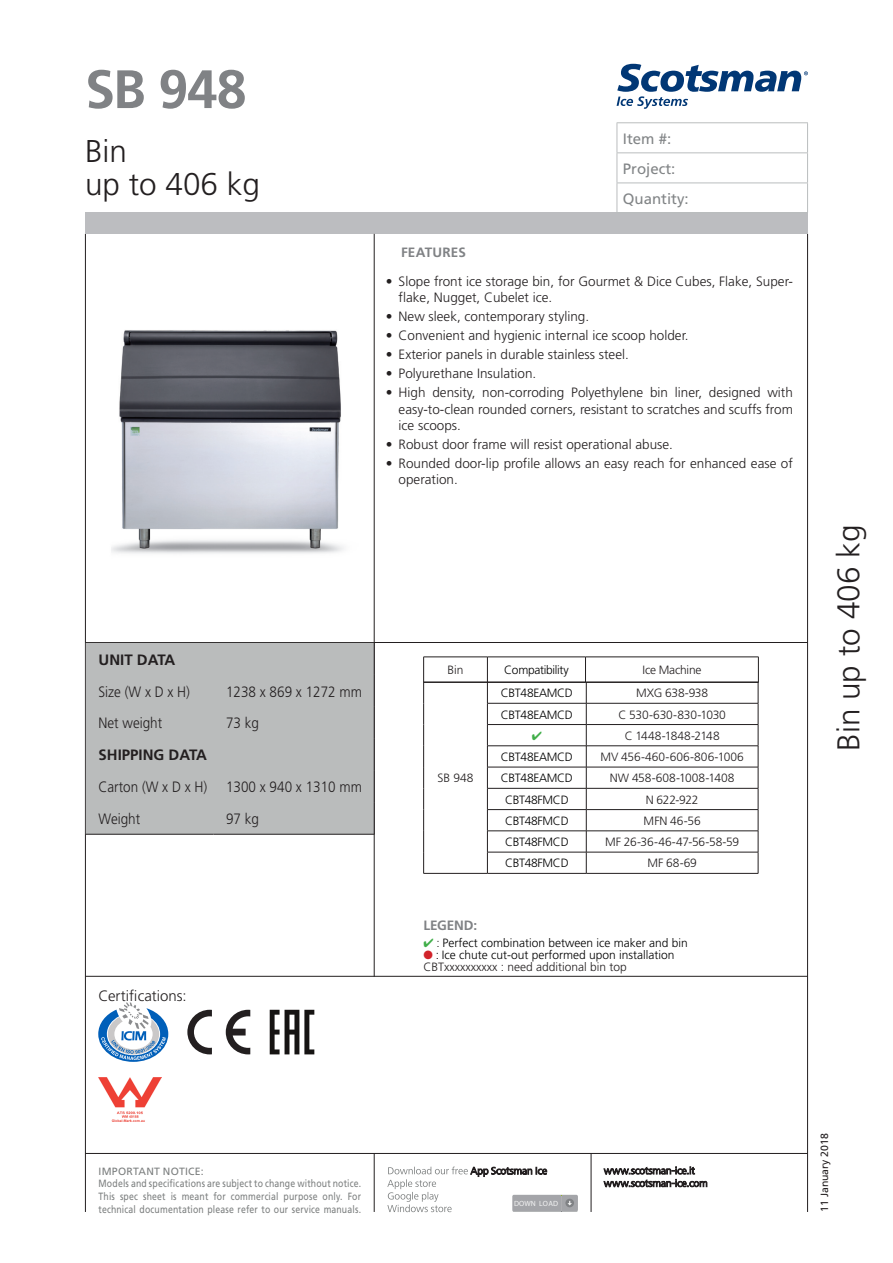
<style>
.page{position:relative;width:893px;height:1263px;background:#fff}
.page>*{position:absolute;margin:0;border:0;box-sizing:border-box;transform-origin:0 0}
.Note_fondo_pagina{font:700 54px "Frutiger";color:#808285}
.Sottotitolo{font:300 31.5px "Frutiger";color:#231f20}
.Note_fondo_pagina-2{font:300 15px "Frutiger";color:#231f20;scale:.9 1}
.t1{font:15px "Frutiger";color:#818486}
.t2{font:700 15px "Frutiger";color:#231f20}
.Note_fondo_pagina-3{font:300 15px "Frutiger";color:#231f20}
.t3{font:300 13.5px/16.2px "Frutiger";color:#231f20}
.Note_fondo_pagina-4{font:700 13.5px "Frutiger";letter-spacing:-.005em;color:#808285}
.Tabella_testo_light{font:300 12px "Frutiger";color:#231f20}
.Tabella_testo_light-2{font:300 12px "Frutiger";letter-spacing:-.025em;color:#000}
.Tabella_testo_light-3{font:300 12px "Frutiger";color:#000}
.Note_fondo_pagina-5{font:300 12px "Frutiger";letter-spacing:-.02em;color:#231f20}
.Note_fondo_pagina-6{font:10.5px/12.6px "Frutiger";letter-spacing:.02em;color:#7c7f7f;text-align:justify;scale:.83 1}
.Note_fondo_pagina-7{font:10.5px "Frutiger";letter-spacing:.02em;color:#7c7f7f}
.t4{font:10.5px "Frutiger";color:#231f20}
.t5{font:7.5px "Myriad Pro";color:#f5f5f5}
.s1{color:#40ae49}
.s2{color:#231f20}
.s3{color:#d1232a}
</style>
<div class="page">
<hr style="left:85px;top:234px;width:1px;height:978px;background:#231f20">
<hr style="left:807px;top:234px;width:1px;height:978px;background:#231f20">
<hr style="left:85px;top:1153px;width:722px;height:1px;background:#231f20">
<hr style="left:591px;top:1153px;width:1px;height:59px;background:#231f20">
<hr style="left:374px;top:1153px;width:1px;height:59px;background:#231f20">
<svg style="left:617px;top:64px;width:191px;height:45px"></svg>
<div style="left:85px;top:213px;width:723px;height:21px;background:#bcbdc0"></div>
<hr style="left:374px;top:234px;width:1px;height:743px;background:#231f20">
<hr style="left:85px;top:642px;width:722px;height:1px;background:#231f20">
<hr style="left:85px;top:976px;width:722px;height:1px;background:#231f20">
<svg style="left:603px;top:1166px;width:104px;height:21px"></svg>
<svg style="left:387px;top:1166px;width:191px;height:46px"></svg>
<hr style="left:617px;top:122px;width:191px;height:1px;background:#babdbe">
<svg style="left:617px;top:123px;width:1px;height:29px"></svg>
<svg style="left:807px;top:123px;width:1px;height:29px"></svg>
<hr style="left:617px;top:152px;width:191px;height:1px;background:#babdbe">
<hr style="left:617px;top:153px;width:1px;height:30px;background:#babdbe">
<hr style="left:807px;top:153px;width:1px;height:30px;background:#babdbe">
<hr style="left:617px;top:183px;width:191px;height:1px;background:#babdbe">
<hr style="left:617px;top:183px;width:1px;height:30px;background:#babdbe">
<hr style="left:807px;top:183px;width:1px;height:30px;background:#babdbe">
<hr style="left:423px;top:657px;width:64px;height:1px;background:#231f20">
<hr style="left:487px;top:657px;width:98px;height:1px;background:#231f20">
<hr style="left:585px;top:657px;width:174px;height:1px;background:#231f20">
<img style="left:111px;top:330px;width:233px;height:224px">
<div style="left:86px;top:643px;width:288px;height:191px;background:#babcbc"></div>
<hr style="left:86px;top:834px;width:127px;height:1px;background:#231f20">
<hr style="left:213px;top:834px;width:162px;height:1px;background:#231f20">
<hr style="left:423px;top:682px;width:64px;height:1px;background:#231f20">
<hr style="left:423px;top:873px;width:64px;height:1px;background:#231f20">
<hr style="left:487px;top:682px;width:99px;height:1px;background:#231f20">
<hr style="left:586px;top:682px;width:172px;height:1px;background:#231f20">
<hr style="left:487px;top:703px;width:99px;height:1px;background:#231f20">
<hr style="left:586px;top:703px;width:172px;height:1px;background:#231f20">
<hr style="left:487px;top:724px;width:99px;height:1px;background:#231f20">
<hr style="left:586px;top:724px;width:172px;height:1px;background:#231f20">
<hr style="left:487px;top:745px;width:99px;height:1px;background:#231f20">
<hr style="left:586px;top:745px;width:172px;height:1px;background:#231f20">
<hr style="left:487px;top:767px;width:99px;height:1px;background:#231f20">
<hr style="left:586px;top:767px;width:172px;height:1px;background:#231f20">
<hr style="left:487px;top:788px;width:99px;height:1px;background:#231f20">
<hr style="left:586px;top:788px;width:172px;height:1px;background:#231f20">
<hr style="left:487px;top:809px;width:99px;height:1px;background:#231f20">
<hr style="left:586px;top:809px;width:172px;height:1px;background:#231f20">
<hr style="left:487px;top:830px;width:99px;height:1px;background:#231f20">
<hr style="left:586px;top:830px;width:172px;height:1px;background:#231f20">
<hr style="left:487px;top:852px;width:99px;height:1px;background:#231f20">
<svg style="left:487px;top:657px;width:1px;height:216px"></svg>
<hr style="left:586px;top:852px;width:172px;height:1px;background:#231f20">
<svg style="left:585px;top:657px;width:2px;height:216px"></svg>
<svg style="left:758px;top:657px;width:1px;height:216px"></svg>
<hr style="left:487px;top:873px;width:99px;height:1px;background:#231f20">
<hr style="left:586px;top:873px;width:172px;height:1px;background:#231f20">
<svg style="left:423px;top:657px;width:1px;height:216px"></svg>
<svg style="left:99px;top:1002px;width:69px;height:60px"></svg>
<svg style="left:226px;top:1010px;width:24px;height:44px"></svg>
<svg style="left:188px;top:1010px;width:24px;height:44px"></svg>
<svg style="left:270px;top:1010px;width:44px;height:44px"></svg>
<img style="left:99px;top:1077px;width:62px;height:45px">
<p class="Note_fondo_pagina" style="left:85px;top:58px;width:163px">SB 948</p>
<p class="Sottotitolo" style="left:85px;top:134px;width:44px">Bin</p>
<p class="Sottotitolo" style="left:85px;top:167px;width:177px">up to 406 kg</p>
<p class="Note_fondo_pagina-4" style="left:401px;top:244px;width:66px">FEATURES</p>
<p class="t1" style="left:623px;top:130px;width:50px">Item #:</p>
<p class="t1" style="left:623px;top:160px;width:54px">Project:</p>
<p class="t1" style="left:623px;top:190px;width:67px">Quantity:</p>
<p class="t3" style="left:399px;top:273px;width:396px;text-indent:-13px">• Slope front ice storage bin, for Gourmet &amp; Dice Cubes, Flake, Super&shy;flake, Nugget, Cubelet ice.</p>
<p class="t3" style="left:386px;top:308px;width:205px">• New sleek, contemporary styling.</p>
<p class="t3" style="left:386px;top:327px;width:304px">• Convenient and hygienic internal ice scoop holder.</p>
<p class="t3" style="left:386px;top:346px;width:245px">• Exterior panels in durable stainless steel.</p>
<p class="t3" style="left:386px;top:366px;width:152px">• Polyurethane Insulation.</p>
<p class="t3" style="left:399px;top:385px;width:396px;text-align:justify;text-indent:-13px">• High density, non-corroding Polyethylene bin liner, designed with easy-to-clean rounded corners, resistant to scratches and scuffs from ice scoops.</p>
<p class="t3" style="left:386px;top:436px;width:289px">• Robust door frame will resist operational abuse.</p>
<p class="t3" style="left:399px;top:455px;width:396px;text-indent:-13px">• Rounded door-lip profile allows an easy reach for enhanced ease of operation.</p>
<p class="t2" style="left:99px;top:651px;width:78px">UNIT DATA</p>
<p class="Note_fondo_pagina-2" style="left:99px;top:683px;width:103px">Size (W x D x H)</p>
<p class="Note_fondo_pagina-2" style="left:226px;top:683px;width:152px">1238 x 869 x 1272 mm</p>
<p class="Note_fondo_pagina-2" style="left:99px;top:715px;width:72px">Net weight</p>
<p class="Note_fondo_pagina-2" style="left:226px;top:715px;width:38px">73 kg</p>
<p class="t2" style="left:99px;top:746px;width:110px">SHIPPING DATA</p>
<p class="Note_fondo_pagina-2" style="left:99px;top:779px;width:122px">Carton (W x D x H)</p>
<p class="Note_fondo_pagina-2" style="left:226px;top:779px;width:152px">1300 x 940 x 1310 mm</p>
<p class="Note_fondo_pagina-2" style="left:99px;top:810px;width:48px">Weight</p>
<p class="Note_fondo_pagina-2" style="left:226px;top:810px;width:38px">97 kg</p>
<p class="Note_fondo_pagina-3" style="left:99px;top:987px;width:89px">Certifications:</p>
<p class="Tabella_testo_light" style="left:447px;top:663px;width:18px">Bin</p>
<p class="Tabella_testo_light-2" style="left:504px;top:663px;width:66px">Compatibility</p>
<p class="Note_fondo_pagina-5" style="left:642px;top:663px;width:61px">Ice Machine</p>
<p class="Tabella_testo_light" style="left:437px;top:771px;width:38px">SB 948</p>
<p class="Tabella_testo_light-2" style="left:501px;top:686px;width:73px">CBT48EAMCD</p>
<p class="Tabella_testo_light" style="left:636px;top:686px;width:73px">MXG 638-938</p>
<p class="Tabella_testo_light-2" style="left:501px;top:708px;width:73px">CBT48EAMCD</p>
<p class="Tabella_testo_light" style="left:618px;top:708px;width:109px">C 530-630-830-1030</p>
<p class="Tabella_testo_light" style="left:625px;top:729px;width:97px">C 1448-1848-2148</p>
<p class="Tabella_testo_light-2" style="left:501px;top:750px;width:73px">CBT48EAMCD</p>
<p class="Tabella_testo_light" style="left:600px;top:750px;width:145px">MV 456-460-606-806-1006</p>
<p class="Tabella_testo_light-2" style="left:501px;top:771px;width:73px">CBT48EAMCD</p>
<p class="Tabella_testo_light" style="left:610px;top:771px;width:126px">NW 458-608-1008-1408</p>
<p class="Tabella_testo_light-2" style="left:505px;top:793px;width:65px">CBT48FMCD</p>
<p class="Tabella_testo_light" style="left:646px;top:793px;width:54px">N 622-922</p>
<p class="Tabella_testo_light-2" style="left:505px;top:814px;width:65px">CBT48FMCD</p>
<p class="Tabella_testo_light" style="left:644px;top:814px;width:59px">MFN 46-56</p>
<p class="Tabella_testo_light-2" style="left:505px;top:835px;width:65px">CBT48FMCD</p>
<p class="Tabella_testo_light" style="left:605px;top:835px;width:135px">MF 26-36-46-47-56-58-59</p>
<p class="Tabella_testo_light-2" style="left:505px;top:856px;width:65px">CBT48FMCD</p>
<p class="Tabella_testo_light" style="left:647px;top:856px;width:51px">MF 68-69</p>
<p class="Note_fondo_pagina-4" style="left:423px;top:918px;width:55px">LEGEND:</p>
<p class="Tabella_testo_light-3" style="left:423px;top:936px;width:266px"><span class="s1">✔</span> <span class="s2">:</span> Perfect combination between ice maker and bin</p>
<p class="Tabella_testo_light-3" style="left:423px;top:948px;width:252px"><span class="s3">●</span> : Ice chute cut-out performed upon installation</p>
<p class="Tabella_testo_light" style="left:423px;top:960px;width:205px">CBTxxxxxxxxxx : need additional bin top</p>
<p class="Sottotitolo" style="left:831px;top:751px;width:227px;rotate:-90deg">Bin up to 406 kg</p>
<p class="Note_fondo_pagina-7" style="left:99px;top:1165px;width:107px">IMPORTANT NOTICE:</p>
<p class="Note_fondo_pagina-6" style="left:99px;top:1177px;width:318px">Models and specifications are subject to change without notice.<br>This spec sheet is meant for commercial purpose only. For technical documentation please refer to our service manuals.</p>
<p class="t5" style="left:514px;top:1199px;width:46px">DOWN LOAD</p>
<p class="t4" style="left:818px;top:1212px;width:80px;rotate:-90deg">11 January 2018</p>
</div>
